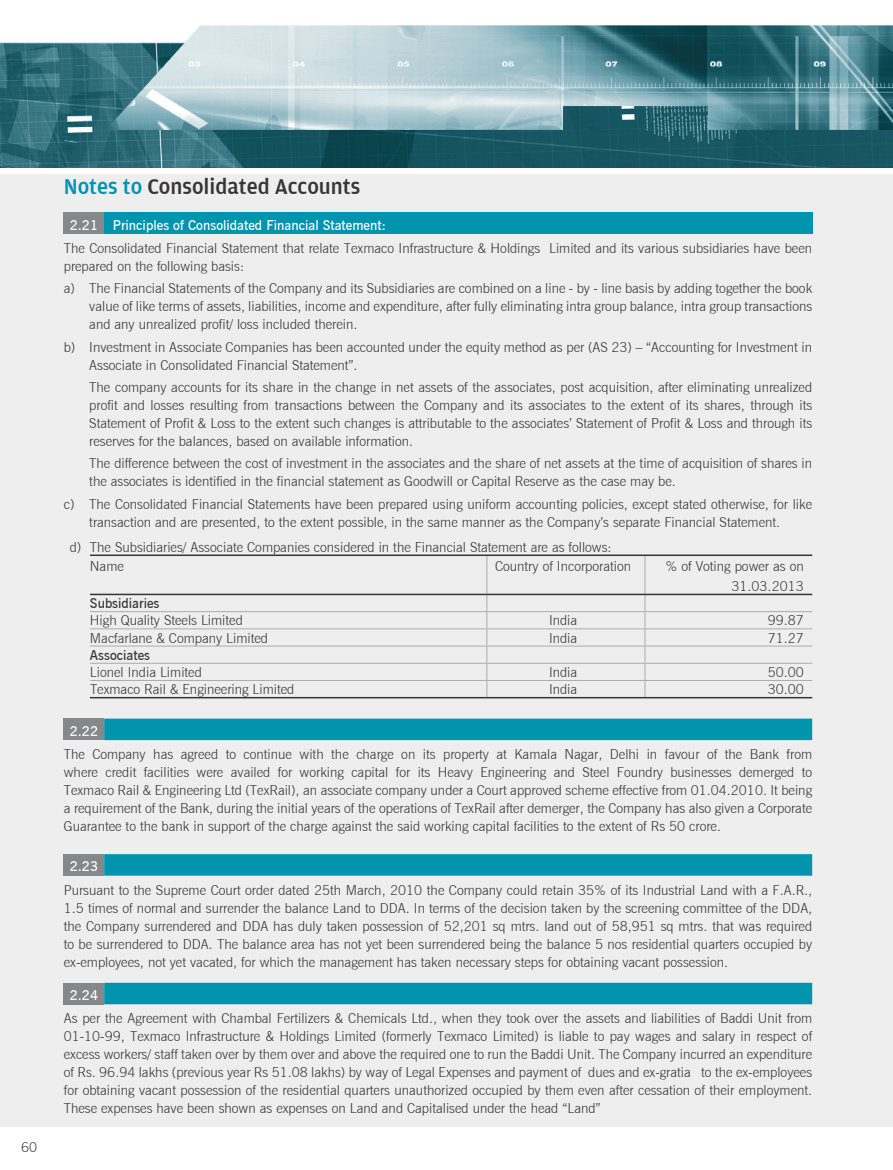
<style>
.page{position:relative;width:893px;height:1170px;background:#fff}
.page>*{position:absolute;margin:0;border:0;box-sizing:border-box;transform-origin:0 0}
.t1{font:500 22.5px "Amplitude";color:#373535}
.t2{font:13.5px/18px "News Gothic Light BT";color:#373535;text-align:justify}
.t3{font:13.5px "News Gothic Demi BT";color:#fff}
.t4{font:13.5px "News Gothic Demi BT";color:#373535}
.s1{color:#0094af}
</style>
<div class="page">
<div style="left:0;top:174px;width:893px;height:953px;background:#eeeeef"></div>
<img style="left:0;top:25px;width:893px;height:142px">
<div style="left:64px;top:213px;width:40px;height:21px;background:#858789"></div>
<div style="left:104px;top:213px;width:708px;height:21px;background:#0094af"></div>
<hr style="left:90px;top:554px;width:397px;height:2px;background:#373535">
<hr style="left:487px;top:554px;width:158px;height:2px;background:#373535">
<hr style="left:645px;top:554px;width:167px;height:2px;background:#373535">
<hr style="left:90px;top:611px;width:397px;height:1px;background:#aaacae">
<hr style="left:487px;top:611px;width:158px;height:1px;background:#aaacae">
<hr style="left:645px;top:611px;width:167px;height:1px;background:#aaacae">
<hr style="left:90px;top:628px;width:397px;height:1px;background:#aaacae">
<hr style="left:487px;top:628px;width:158px;height:1px;background:#aaacae">
<hr style="left:645px;top:628px;width:167px;height:1px;background:#aaacae">
<hr style="left:90px;top:645px;width:397px;height:1px;background:#aaacae">
<hr style="left:487px;top:645px;width:158px;height:1px;background:#aaacae">
<hr style="left:645px;top:645px;width:167px;height:1px;background:#aaacae">
<hr style="left:90px;top:662px;width:397px;height:1px;background:#aaacae">
<hr style="left:487px;top:662px;width:158px;height:1px;background:#aaacae">
<hr style="left:645px;top:662px;width:167px;height:1px;background:#aaacae">
<hr style="left:90px;top:680px;width:397px;height:1px;background:#aaacae">
<hr style="left:487px;top:680px;width:158px;height:1px;background:#aaacae">
<svg style="left:486px;top:595px;width:1px;height:102px"></svg>
<hr style="left:645px;top:680px;width:167px;height:1px;background:#aaacae">
<svg style="left:645px;top:595px;width:1px;height:102px"></svg>
<hr style="left:90px;top:697px;width:397px;height:1px;background:#373535">
<hr style="left:487px;top:697px;width:158px;height:1px;background:#373535">
<hr style="left:645px;top:697px;width:167px;height:1px;background:#373535">
<hr style="left:486px;top:556px;width:1px;height:37px;background:#aaacae">
<hr style="left:645px;top:556px;width:1px;height:37px;background:#aaacae">
<hr style="left:90px;top:593px;width:397px;height:2px;background:#373535">
<hr style="left:487px;top:593px;width:158px;height:2px;background:#373535">
<hr style="left:645px;top:593px;width:167px;height:2px;background:#373535">
<div style="left:64px;top:718px;width:40px;height:22px;background:#858789"></div>
<div style="left:104px;top:718px;width:708px;height:22px;background:#0094af"></div>
<div style="left:64px;top:854px;width:40px;height:21px;background:#858789"></div>
<div style="left:104px;top:854px;width:708px;height:21px;background:#0094af"></div>
<div style="left:64px;top:982px;width:40px;height:22px;background:#858789"></div>
<div style="left:104px;top:982px;width:708px;height:22px;background:#0094af"></div>
<p class="t2" style="left:21px;top:1137px;width:18px">60</p>
<h1 class="t1" style="left:64px;top:174px;width:298px"><span class="s1">Notes to</span> Consolidated Accounts</h1>
<p class="t3" style="left:70px;top:217px;width:318px">2.21 Principles of Consolidated Financial Statement:</p>
<p class="t2" style="left:64px;top:239px;width:750px">The Consolidated Financial Statement that relate Texmaco Infrastructure &amp; Holdings Limited and its various subsidiaries have been prepared on the following basis:</p>
<p class="t2" style="left:89px;top:279px;width:724px;text-indent:-26px">a) The Financial Statements of the Company and its Subsidiaries are combined on a line - by - line basis by adding together the book value of like terms of assets, liabilities, income and expenditure, after fully eliminating intra group balance, intra group transactions and any unrealized profit/ loss included therein.</p>
<p class="t2" style="left:89px;top:337px;width:724px;text-indent:-26px">b) Investment in Associate Companies has been accounted under the equity method as per (AS 23) – “Accounting for Investment in<br>Associate in Consolidated Financial Statement”.</p>
<p class="t2" style="left:89px;top:378px;width:724px">The company accounts for its share in the change in net assets of the associates, post acquisition, after eliminating unrealized profit and losses resulting from transactions between the Company and its associates to the extent of its shares, through its Statement of Profit &amp; Loss to the extent such changes is attributable to the associates’ Statement of Profit &amp; Loss and through its reserves for the balances, based on available information.</p>
<p class="t2" style="left:89px;top:454px;width:724px">The difference between the cost of investment in the associates and the share of net assets at the time of acquisition of shares in the associates is identified in the financial statement as Goodwill or Capital Reserve as the case may be.</p>
<p class="t2" style="left:64px;top:494px;width:750px;text-align:center">c) The Consolidated Financial Statements have been prepared using uniform accounting policies, except stated otherwise, for like transaction and are presented, to the extent possible, in the same manner as the Company’s separate Financial Statement.</p>
<p class="t2" style="left:90px;top:536px;width:523px;line-height:19.6px;text-indent:-20px">d) The Subsidiaries/ Associate Companies considered in the Financial Statement are as follows:<br>Name</p>
<p class="t2" style="left:495px;top:557px;width:138px">Country of Incorporation</p>
<p class="t2" style="left:665px;top:556px;width:140px;line-height:19.5px;text-align:right">% of Voting power as on<br>31.03.2013</p>
<p class="t4" style="left:90px;top:595px;width:71px">Subsidiaries</p>
<p class="t2" style="left:90px;top:611px;width:154px">High Quality Steels Limited</p>
<p class="t2" style="left:549px;top:611px;width:30px">India</p>
<p class="t2" style="left:768px;top:611px;width:38px">99.87</p>
<p class="t2" style="left:90px;top:628px;width:180px">Macfarlane &amp; Company Limited</p>
<p class="t2" style="left:549px;top:628px;width:30px">India</p>
<p class="t2" style="left:768px;top:628px;width:38px">71.27</p>
<p class="t4" style="left:90px;top:647px;width:62px">Associates</p>
<p class="t2" style="left:90px;top:663px;width:113px">Lionel India Limited</p>
<p class="t2" style="left:549px;top:663px;width:30px">India</p>
<p class="t2" style="left:768px;top:663px;width:38px">50.00</p>
<p class="t2" style="left:90px;top:680px;width:206px">Texmaco Rail &amp; Engineering Limited</p>
<p class="t2" style="left:549px;top:680px;width:30px">India</p>
<p class="t2" style="left:768px;top:680px;width:38px">30.00</p>
<p class="t3" style="left:70px;top:722px;width:30px">2.22</p>
<p class="t2" style="left:64px;top:744px;width:750px">The Company has agreed to continue with the charge on its property at Kamala Nagar, Delhi in favour of the Bank from where credit facilities were availed for working capital for its Heavy Engineering and Steel Foundry businesses demerged to Texmaco Rail &amp; Engineering Ltd (TexRail), an associate company under a Court approved scheme effective from 01.04.2010. It being a requirement of the Bank, during the initial years of the operations of TexRail after demerger, the Company has also given a Corporate Guarantee to the bank in support of the charge against the said working capital facilities to the extent of Rs 50 crore.</p>
<p class="t3" style="left:70px;top:858px;width:30px">2.23</p>
<p class="t2" style="left:64px;top:880px;width:750px">Pursuant to the Supreme Court order dated 25th March, 2010 the Company could retain 35% of its Industrial Land with a F.A.R., 1.5 times of normal and surrender the balance Land to DDA. In terms of the decision taken by the screening committee of the DDA, the Company surrendered and DDA has duly taken possession of 52,201 sq mtrs. land out of 58,951 sq mtrs. that was required to be surrendered to DDA. The balance area has not yet been surrendered being the balance 5 nos residential quarters occupied by ex-employees, not yet vacated, for which the management has taken necessary steps for obtaining vacant possession.</p>
<p class="t3" style="left:70px;top:986px;width:30px">2.24</p>
<p class="t2" style="left:64px;top:1009px;width:750px">As per the Agreement with Chambal Fertilizers &amp; Chemicals Ltd., when they took over the assets and liabilities of Baddi Unit from 01-10-99, Texmaco Infrastructure &amp; Holdings Limited (formerly Texmaco Limited) is liable to pay wages and salary in respect of excess workers/ staff taken over by them over and above the required one to run the Baddi Unit. The Company incurred an expenditure of Rs. 96.94 lakhs (previous year Rs 51.08 lakhs) by way of Legal Expenses and payment of dues and ex-gratia to the ex-employees for obtaining vacant possession of the residential quarters unauthorized occupied by them even after cessation of their employment.<br>These expenses have been shown as expenses on Land and Capitalised under the head “Land”</p>
</div>
